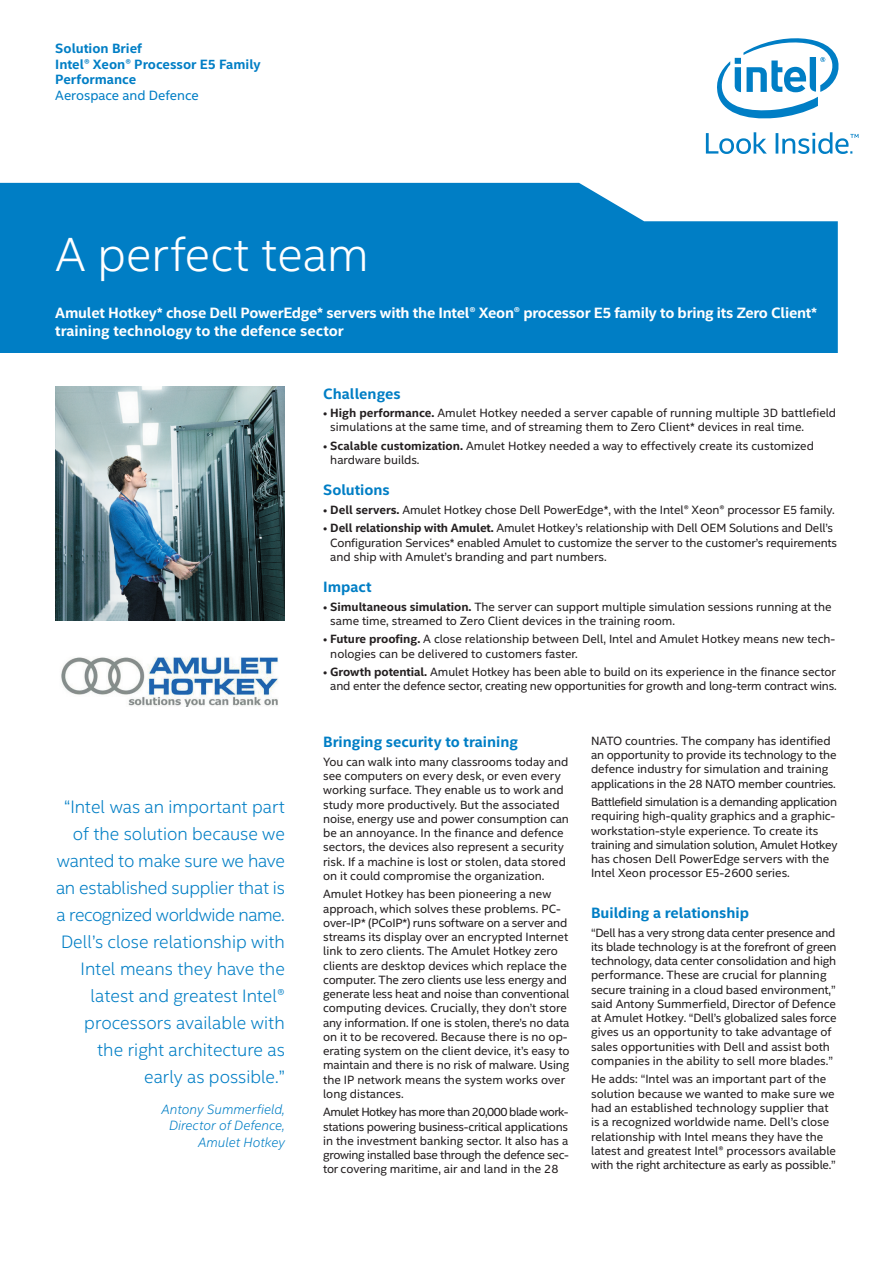
<style>
.page{position:relative;width:893px;height:1263px;background:#fff}
.page>*{position:absolute;margin:0;border:0;box-sizing:border-box;transform-origin:0 0}
.t1{font:300 48px "Intel Clear";color:#fff}
.t2{font:300 18px/27px "Intel Clear";color:#007ec5;text-align:right}
.t3{font:700 15px/18px "Intel Clear";letter-spacing:-.015em;color:#fff}
.t4{font:700 15px "Intel Clear";color:#007ec5}
.t5{font:700 13.5px/15.8px "Intel Clear";color:#007ec5}
.t6{font:italic 300 13.5px/16.2px "Intel Clear";color:#007ec5;text-align:right}
.t7{font:13.5px "Intel Clear";color:#007ec5}
.t8{font:12px/14.2px "Intel Clear";letter-spacing:-.005em;color:#231f20}
.s1{font-weight:700}
</style>
<div class="page">
<div style="left:0;top:183px;width:838px;height:170px;background:#007ec5"></div>
<img style="left:55px;top:387px;width:230px;height:234px">
<img style="left:61px;top:657px;width:217px;height:50px">
<svg style="left:706px;top:132px;width:152px;height:22px"></svg>
<svg style="left:717px;top:38px;width:122px;height:81px"></svg>
<p class="t5" style="left:55px;top:40px;width:207px">Solution Brief<br>Intel® Xeon® Processor E5 Family<br>Performance</p>
<p class="t7" style="left:55px;top:87px;width:145px">Aerospace and Defence</p>
<h1 class="t1" style="left:55px;top:226px;width:315px">A perfect team</h1>
<p class="t3" style="left:55px;top:304px;width:763px">Amulet Hotkey* chose Dell PowerEdge* servers with the Intel® Xeon® processor E5 family to bring its Zero Client* training technology to the defence sector</p>
<p class="t2" style="left:56px;top:794px;width:230px">“Intel was an important part of the solution because we wanted to make sure we have an established supplier that is a recognized worldwide name.<br>Dell’s close relationship with<br>Intel means they have the latest and greatest Intel® processors available with the right architecture as early as possible.”</p>
<p class="t6" style="left:162px;top:1102px;width:125px">Antony Summerfield,<br>Director of Defence,<br>Amulet Hotkey</p>
<p class="t4" style="left:323px;top:384px;width:79px">Challenges</p>
<p class="t8" style="left:330px;top:406px;width:507px;text-indent:-7px">• <span class="s1">High performance.</span> Amulet Hotkey needed a server capable of running multiple 3D battlefield simulations at the same time, and of streaming them to Zero Client* devices in real time.</p>
<p class="t8" style="left:330px;top:439px;width:485px;text-indent:-7px">• <span class="s1">Scalable customization.</span> Amulet Hotkey needed a way to effectively create its customized hardware builds.</p>
<p class="t4" style="left:323px;top:481px;width:68px">Solutions</p>
<p class="t8" style="left:323px;top:503px;width:513px">• <span class="s1">Dell servers.</span> Amulet Hotkey chose Dell PowerEdge*, with the Intel® Xeon® processor E5 family.</p>
<p class="t8" style="left:330px;top:521px;width:508px;text-indent:-7px">• <span class="s1">Dell relationship with Amulet.</span> Amulet Hotkey’s relationship with Dell OEM Solutions and Dell’s<br>Configuration Services* enabled Amulet to customize the server to the customer’s requirements and ship with Amulet’s branding and part numbers.</p>
<p class="t4" style="left:323px;top:578px;width:50px">Impact</p>
<p class="t8" style="left:330px;top:599px;width:503px;text-indent:-7px">• <span class="s1">Simultaneous simulation.</span> The server can support multiple simulation sessions running at the same time, streamed to Zero Client devices in the training room.</p>
<p class="t8" style="left:330px;top:632px;width:507px;text-indent:-7px">• <span class="s1">Future proofing.</span> A close relationship between Dell, Intel and Amulet Hotkey means new tech&shy;nologies can be delivered to customers faster.</p>
<p class="t8" style="left:323px;top:665px;width:515px;text-align:center">• <span class="s1">Growth potential.</span> Amulet Hotkey has been able to build on its experience in the finance sector and enter the defence sector, creating new opportunities for growth and long-term contract wins.</p>
<p class="t4" style="left:323px;top:733px;width:196px">Bringing security to training</p>
<p class="t8" style="left:323px;top:755px;width:247px">You can walk into many classrooms today and see computers on every desk, or even every working surface. They enable us to work and study more productively. But the associated noise, energy use and power consumption can be an annoyance. In the finance and defence sectors, the devices also represent a security risk. If a machine is lost or stolen, data stored on it could compromise the organization.</p>
<p class="t8" style="left:323px;top:887px;width:248px">Amulet Hotkey has been pioneering a new approach, which solves these problems. PC&shy;over-IP* (PCoIP*) runs software on a server and streams its display over an encrypted Internet link to zero clients. The Amulet Hotkey zero clients are desktop devices which replace the computer. The zero clients use less energy and generate less heat and noise than conventional computing devices. Crucially, they don’t store any information. If one is stolen, there’s no data on it to be recovered. Because there is no op&shy;erating system on the client device, it’s easy to maintain and there is no risk of malware. Using the IP network means the system works over long distances.</p>
<p class="t8" style="left:323px;top:1105px;width:247px;text-align:justify">Amulet Hotkey has more than 20,000 blade work&shy;stations powering business-critical applications in the investment banking sector. It also has a growing installed base through the defence sec&shy;tor covering maritime, air and land in the 28</p>
<p class="t8" style="left:591px;top:734px;width:247px">NATO countries. The company has identified an opportunity to provide its technology to the defence industry for simulation and training applications in the 28 NATO member countries.</p>
<p class="t8" style="left:591px;top:795px;width:248px">Battlefield simulation is a demanding application requiring high-quality graphics and a graphic&shy;workstation-style experience. To create its training and simulation solution, Amulet Hotkey has chosen Dell PowerEdge servers with the Intel Xeon processor E5-2600 series.</p>
<p class="t4" style="left:591px;top:904px;width:160px">Building a relationship</p>
<p class="t8" style="left:591px;top:925px;width:247px">“Dell has a very strong data center presence and its blade technology is at the forefront of green technology, data center consolidation and high performance. These are crucial for planning secure training in a cloud based environment,” said Antony Summerfield, Director of Defence at Amulet Hotkey. “Dell’s globalized sales force gives us an opportunity to take advantage of sales opportunities with Dell and assist both companies in the ability to sell more blades.”</p>
<p class="t8" style="left:591px;top:1072px;width:246px">He adds: “Intel was an important part of the solution because we wanted to make sure we had an established technology supplier that is a recognized worldwide name. Dell’s close relationship with Intel means they have the latest and greatest Intel® processors available with the right architecture as early as possible.”</p>
</div>
